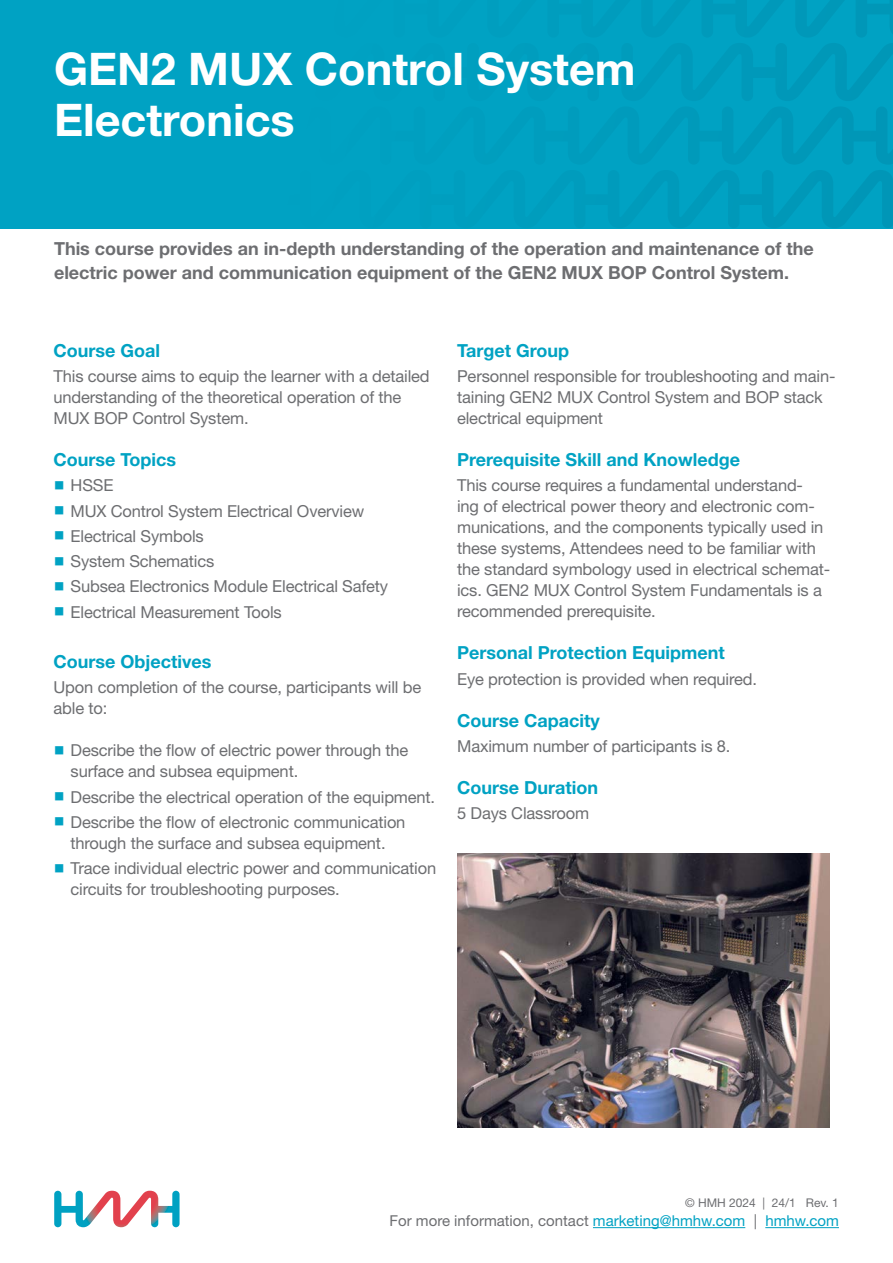
<style>
.page{position:relative;width:893px;height:1263px;background:#fff}
.page>*{position:absolute;margin:0;border:0;box-sizing:border-box;transform-origin:0 0}
.t1{font:700 45px/51px "Helvetica Neue LT Pro";color:#fff}
.t2{font:700 18px/24px "Helvetica Neue LT Pro";color:#6d6e71}
.t3{font:700 18px "Helvetica Neue LT Pro";color:#00a2c3}
.t4{font:16.5px/21px "Helvetica Neue LT Pro";letter-spacing:-.01em;color:#6d6e71}
.t5{font:15px "Helvetica Neue LT Pro";color:#6d6e71}
.t6{font:12px "Helvetica Neue LT Pro";color:#6d6e71}
.s1{color:#00a2c3}
</style>
<div class="page">
<div style="left:0;top:0;width:893px;height:228px;background:#00a2c3"></div>
<svg style="left:823px;top:0;width:70px;height:37px"></svg>
<svg style="left:809px;top:43px;width:84px;height:58px"></svg>
<svg style="left:789px;top:107px;width:104px;height:57px"></svg>
<svg style="left:773px;top:170px;width:120px;height:58px"></svg>
<svg style="left:54px;top:1191px;width:126px;height:36px"></svg>
<hr style="left:593px;top:1227px;width:152px;height:1px;background:#00a2c3">
<hr style="left:765px;top:1227px;width:74px;height:1px;background:#00a2c3">
<img style="left:457px;top:853px;width:372px;height:274px">
<h1 class="t1" style="left:54px;top:43px;width:583px">GEN2 MUX Control System<br>Electronics</h1>
<p class="t2" style="left:54px;top:236px;width:761px">This course provides an in-depth understanding of the operation and maintenance of the electric power and communication equipment of the GEN2 MUX BOP Control System.</p>
<p class="t3" style="left:54px;top:339px;width:108px">Course Goal</p>
<p class="t4" style="left:54px;top:365px;width:378px">This course aims to equip the learner with a detailed understanding of the theoretical operation of the<br>MUX BOP Control System.</p>
<p class="t3" style="left:54px;top:449px;width:124px">Course Topics</p>
<p class="t4" style="left:54px;top:475px;width:61px"><span class="s1">○</span> HSSE</p>
<p class="t4" style="left:54px;top:500px;width:312px"><span class="s1">○</span> MUX Control System Electrical Overview</p>
<p class="t4" style="left:54px;top:525px;width:152px"><span class="s1">○</span> Electrical Symbols</p>
<p class="t4" style="left:54px;top:550px;width:162px"><span class="s1">○</span> System Schematics</p>
<p class="t4" style="left:54px;top:576px;width:336px"><span class="s1">○</span> Subsea Electronics Module Electrical Safety</p>
<p class="t4" style="left:54px;top:601px;width:230px"><span class="s1">○</span> Electrical Measurement Tools</p>
<p class="t3" style="left:54px;top:651px;width:160px">Course Objectives</p>
<p class="t4" style="left:54px;top:677px;width:369px">Upon completion of the course, participants will be able to:</p>
<p class="t4" style="left:71px;top:740px;width:339px;text-indent:-17px"><span class="s1">○</span> Describe the flow of electric power through the surface and subsea equipment.</p>
<p class="t4" style="left:54px;top:786px;width:383px"><span class="s1">○</span> Describe the electrical operation of the equipment.</p>
<p class="t4" style="left:54px;top:811px;width:353px;text-align:center"><span class="s1">○</span> Describe the flow of electronic communication through the surface and subsea equipment.</p>
<p class="t4" style="left:71px;top:857px;width:367px;text-indent:-17px"><span class="s1">○</span> Trace individual electric power and communication circuits for troubleshooting purposes.</p>
<p class="t3" style="left:457px;top:339px;width:114px">Target Group</p>
<p class="t4" style="left:457px;top:365px;width:380px">Personnel responsible for troubleshooting and main&shy;taining GEN2 MUX Control System and BOP stack electrical equipment</p>
<p class="t3" style="left:457px;top:449px;width:284px">Prerequisite Skill and Knowledge</p>
<p class="t4" style="left:457px;top:475px;width:375px">This course requires a fundamental understand-<br>ing of electrical power theory and electronic com&shy;munications, and the components typically used in these systems, Attendees need to be familiar with the standard symbology used in electrical schemat&shy;ics. GEN2 MUX Control System Fundamentals is a recommended prerequisite.</p>
<p class="t3" style="left:457px;top:642px;width:269px">Personal Protection Equipment</p>
<p class="t4" style="left:457px;top:668px;width:301px">Eye protection is provided when required.</p>
<p class="t3" style="left:457px;top:709px;width:144px">Course Capacity</p>
<p class="t4" style="left:457px;top:735px;width:275px">Maximum number of participants is 8.</p>
<p class="t3" style="left:457px;top:776px;width:143px">Course Duration</p>
<p class="t4" style="left:457px;top:802px;width:133px">5 Days Classroom</p>
<p class="t6" style="left:685px;top:1195px;width:155px">© HMH 2024 | 24/1 Rev. 1</p>
<p class="t5" style="left:390px;top:1211px;width:451px">For more information, contact <span class="s1">marketing@hmhw.com</span> | <span class="s1">hmhw.com</span></p>
</div>
